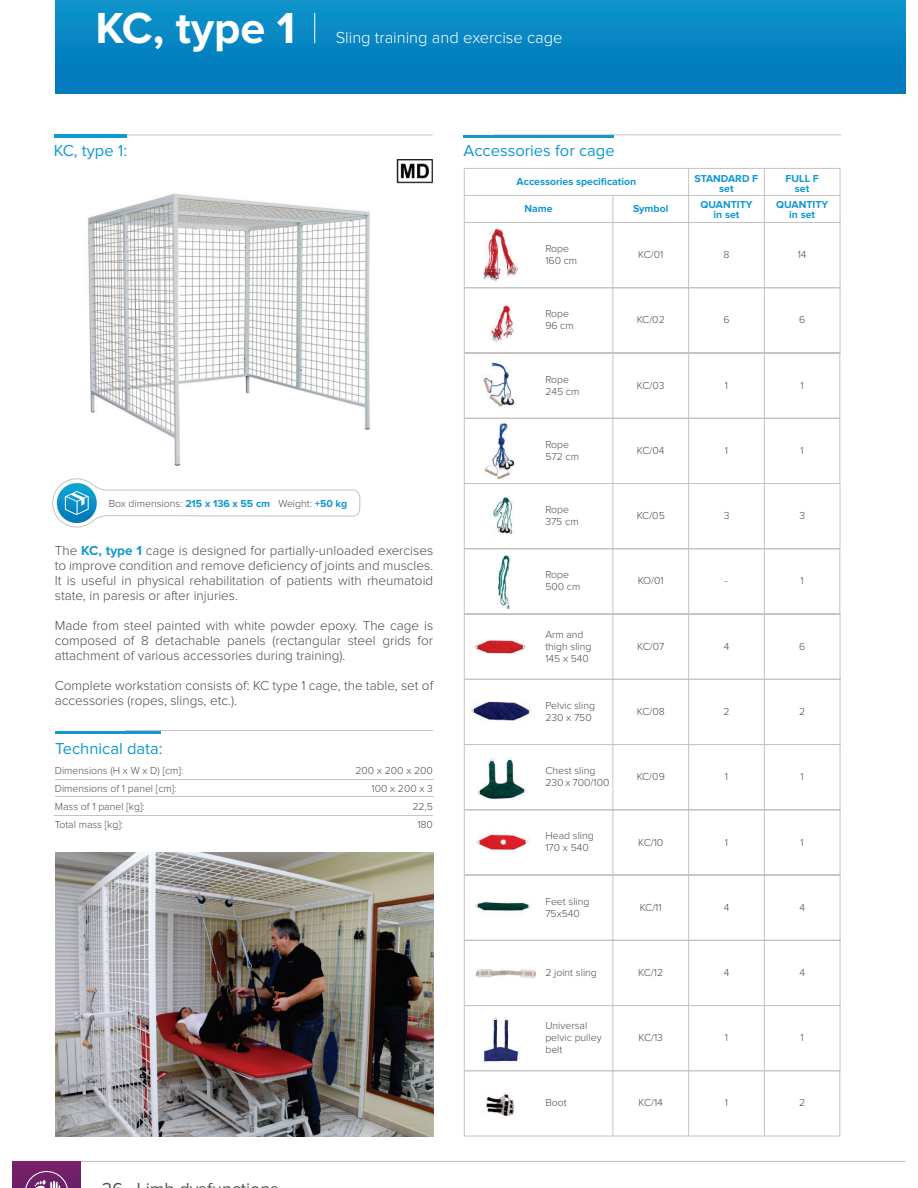
<style>
.page{position:relative;width:918px;height:1188px;background:#fff}
.page>*{position:absolute;margin:0;border:0;box-sizing:border-box;transform-origin:0 0}
.t1{font:700 45px "Proxima Nova";color:#fff}
.t2{font:16.5px "Proxima Nova";color:#1299d1}
.t3{font:300 16.5px "Proxima Nova";color:#fff}
.t4{font:300 13.5px/15px "Proxima Nova";color:#4d4c4c;text-align:justify}
.t5{font:300 10.5px/12px "Proxima Nova";color:#4d4c4c}
.t6{font:700 10.5px/9.8px "Proxima Nova";color:#1299d1;text-align:center}
.s1{font-weight:700;color:#1299d1}
</style>
<div class="page">
<div style="left:55px;top:0;width:850px;height:94px;background:linear-gradient(to bottom,#0d93ca,#0075b9)"></div>
<hr style="left:13px;top:1161px;width:892px;height:1px;background:#c5c4c3">
<div style="left:13px;top:1161px;width:67px;height:27px;background:#752068"></div>
<svg style="left:25px;top:1171px;width:43px;height:17px"></svg>
<hr style="left:314px;top:13px;width:1px;height:30px;background:#fff">
<hr style="left:84px;top:135px;width:349px;height:1px;background:#c5c4c3">
<hr style="left:54px;top:135px;width:73px;height:3px;background:#1299d1">
<img style="left:88px;top:193px;width:282px;height:273px">
<hr style="left:125px;top:731px;width:308px;height:1px;background:#c5c4c3">
<hr style="left:55px;top:779px;width:378px;height:1px;background:#c5c4c3">
<hr style="left:55px;top:796px;width:378px;height:1px;background:#c5c4c3">
<hr style="left:55px;top:731px;width:105px;height:3px;background:#1299d1">
<hr style="left:55px;top:815px;width:378px;height:1px;background:#c5c4c3">
<hr style="left:494px;top:135px;width:347px;height:1px;background:#c5c4c3">
<hr style="left:464px;top:135px;width:150px;height:3px;background:#1299d1">
<svg style="left:52px;top:478px;width:308px;height:49px"></svg>
<img style="left:55px;top:852px;width:378px;height:284px">
<img style="left:463px;top:701px;width:1px;height:26px">
<svg style="left:464px;top:168px;width:376px;height:969px"></svg>
<div style="left:497px;top:280px;width:15px;height:5px;background:#fff"></div>
<div style="left:472px;top:777px;width:16px;height:6px;background:#fff"></div>
<div style="left:521px;top:827px;width:12px;height:11px;background:#fff"></div>
<img style="left:481px;top:1017px;width:38px;height:47px">
<div style="left:509px;top:1040px;width:11px;height:7px;background:#fff"></div>
<hr style="left:464px;top:195px;width:376px;height:1px;background:#c5c4c3">
<img style="left:396px;top:160px;width:37px;height:23px">
<h1 class="t1" style="left:95px;top:14px;width:201px">KC, type 1</h1>
<p class="t2" style="left:54px;top:146px;width:75px">KC, type 1:</p>
<p class="t3" style="left:336px;top:32px;width:228px">Sling training and exercise cage</p>
<p class="t2" style="left:464px;top:145px;width:153px">Accessories for cage</p>
<p class="t6" style="left:695px;top:175px;width:65px">STANDARD F set</p>
<p class="t6" style="left:786px;top:175px;width:35px">FULL F set</p>
<p class="t6" style="left:517px;top:178px;width:121px">Accessories specification</p>
<p class="t6" style="left:525px;top:205px;width:30px">Name</p>
<p class="t6" style="left:633px;top:205px;width:37px">Symbol</p>
<p class="t6" style="left:700px;top:201px;width:54px">QUANTITY in set</p>
<p class="t6" style="left:776px;top:201px;width:54px">QUANTITY in set</p>
<p class="t5" style="left:545px;top:243px;width:33px">Rope<br>160 cm</p>
<p class="t5" style="left:638px;top:250px;width:27px">KC/01</p>
<p class="t5" style="left:724px;top:250px;width:7px">8</p>
<p class="t5" style="left:798px;top:250px;width:10px">14</p>
<p class="t5" style="left:545px;top:309px;width:30px">Rope<br>96 cm</p>
<p class="t5" style="left:637px;top:315px;width:30px">KC/02</p>
<p class="t5" style="left:723px;top:314px;width:8px">6</p>
<p class="t5" style="left:799px;top:314px;width:8px">6</p>
<p class="t5" style="left:545px;top:374px;width:36px">Rope<br>245 cm</p>
<p class="t5" style="left:637px;top:380px;width:29px">KC/03</p>
<p class="t5" style="left:725px;top:380px;width:5px">1</p>
<p class="t5" style="left:801px;top:380px;width:5px">1</p>
<p class="t5" style="left:545px;top:439px;width:35px">Rope<br>572 cm</p>
<p class="t5" style="left:637px;top:446px;width:29px">KC/04</p>
<p class="t5" style="left:725px;top:446px;width:5px">1</p>
<p class="t5" style="left:801px;top:446px;width:5px">1</p>
<p class="t5" style="left:109px;top:499px;width:240px">Box dimensions: <span class="s1">215 x 136 x 55 cm</span> Weight: <span class="s1">+50 kg</span></p>
<p class="t4" style="left:55px;top:544px;width:380px">The <span class="s1">KC, type 1</span> cage is designed for partially-unloaded exercises to improve condition and remove deficiency of joints and muscles.<br>It is useful in physical rehabilitation of patients with rheumatoid state, in paresis or after injuries.</p>
<p class="t4" style="left:55px;top:619px;width:380px">Made from steel painted with white powder epoxy. The cage is composed of 8 detachable panels (rectangular steel grids for attachment of various accessories during training).</p>
<p class="t4" style="left:55px;top:679px;width:380px">Complete workstation consists of: KC type 1 cage, the table, set of accessories (ropes, slings, etc.).</p>
<p class="t2" style="left:55px;top:743px;width:109px">Technical data:</p>
<p class="t5" style="left:55px;top:762px;width:130px;line-height:18px">Dimensions (H x W x D) [cm]:<br>Dimensions of 1 panel [cm]:<br>Mass of 1 panel [kg]:<br>Total mass [kg]:</p>
<p class="t5" style="left:355px;top:762px;width:79px;line-height:18px;text-align:right">200 x 200 x 200<br>100 x 200 x 3<br>22,5<br>180</p>
<p class="t5" style="left:545px;top:505px;width:35px">Rope<br>375 cm</p>
<p class="t5" style="left:545px;top:570px;width:37px">Rope<br>500 cm</p>
<p class="t5" style="left:545px;top:629px;width:48px">Arm and thigh sling<br>145 x 540</p>
<p class="t5" style="left:545px;top:701px;width:51px">Pelvic sling<br>230 x 750</p>
<p class="t5" style="left:545px;top:766px;width:66px">Chest sling<br>230 x 700/100</p>
<p class="t5" style="left:545px;top:831px;width:50px">Head sling<br>170 x 540</p>
<p class="t5" style="left:545px;top:896px;width:46px">Feet sling<br>75x540</p>
<p class="t5" style="left:545px;top:968px;width:53px">2 joint sling</p>
<p class="t5" style="left:545px;top:1021px;width:58px">Universal pelvic pulley belt</p>
<p class="t5" style="left:545px;top:1098px;width:23px">Boot</p>
<p class="t5" style="left:637px;top:511px;width:30px">KC/05</p>
<p class="t5" style="left:638px;top:576px;width:28px">KO/01</p>
<p class="t5" style="left:637px;top:641px;width:29px">KC/07</p>
<p class="t5" style="left:637px;top:706px;width:29px">KC/08</p>
<p class="t5" style="left:637px;top:772px;width:30px">KC/09</p>
<p class="t5" style="left:638px;top:837px;width:27px">KC/10</p>
<p class="t5" style="left:640px;top:903px;width:24px">KC/11</p>
<p class="t5" style="left:638px;top:968px;width:26px">KC/12</p>
<p class="t5" style="left:639px;top:1033px;width:26px">KC/13</p>
<p class="t5" style="left:639px;top:1098px;width:26px">KC/14</p>
<p class="t5" style="left:724px;top:511px;width:7px">3</p>
<p class="t5" style="left:725px;top:576px;width:5px">-</p>
<p class="t5" style="left:724px;top:641px;width:7px">4</p>
<p class="t5" style="left:723px;top:706px;width:8px">2</p>
<p class="t5" style="left:725px;top:772px;width:5px">1</p>
<p class="t5" style="left:725px;top:837px;width:5px">1</p>
<p class="t5" style="left:724px;top:903px;width:7px">4</p>
<p class="t5" style="left:724px;top:968px;width:7px">4</p>
<p class="t5" style="left:725px;top:1033px;width:5px">1</p>
<p class="t5" style="left:725px;top:1098px;width:5px">1</p>
<p class="t5" style="left:799px;top:511px;width:7px">3</p>
<p class="t5" style="left:801px;top:576px;width:5px">1</p>
<p class="t5" style="left:799px;top:641px;width:8px">6</p>
<p class="t5" style="left:799px;top:706px;width:8px">2</p>
<p class="t5" style="left:801px;top:772px;width:5px">1</p>
<p class="t5" style="left:801px;top:837px;width:5px">1</p>
<p class="t5" style="left:799px;top:903px;width:7px">4</p>
<p class="t5" style="left:799px;top:968px;width:7px">4</p>
<p class="t5" style="left:801px;top:1033px;width:5px">1</p>
<p class="t5" style="left:799px;top:1098px;width:8px">2</p>
</div>
